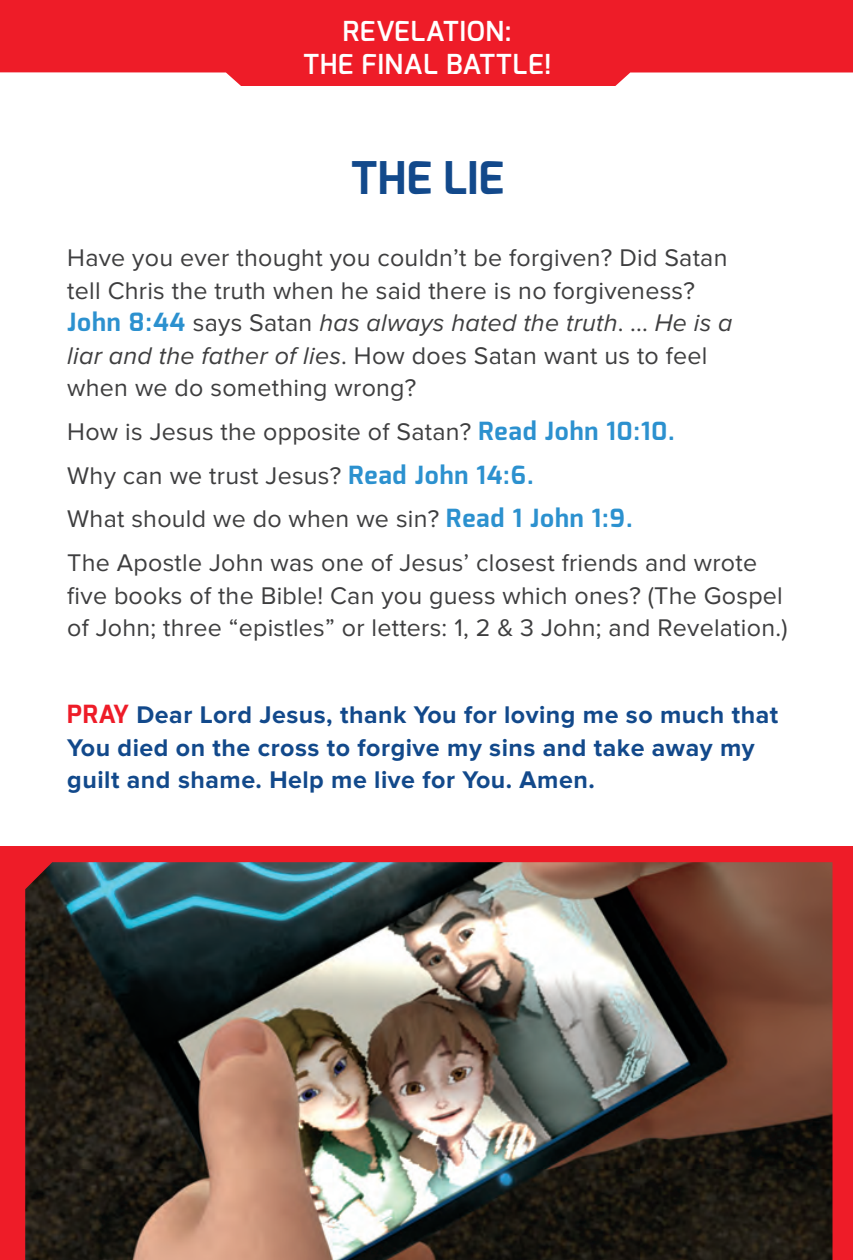
<style>
.page{position:relative;width:853px;height:1260px;background:#fff}
.page>*{position:absolute;margin:0;border:0;box-sizing:border-box;transform-origin:0 0}
.t1{font:700 45px "Exo";color:#12498b}
.t2{font:600 27.5px/33px "Exo";letter-spacing:.02em;color:#fff;text-align:center}
.t3{font:25px/32.5px "Proxima Nova";letter-spacing:.01em;color:#3e3e3f}
.t4{font:700 25px/32.5px "Proxima Nova";letter-spacing:.02em;color:#12498b}
.s1{font-family:"Exo";font-weight:700;color:#2c91cf}
.s2{font-style:italic}
.s3{font-family:"Exo";color:#ee1c28}
</style>
<div class="page">
<div style="left:0;top:846px;width:853px;height:414px;background:#ee1c28"></div>
<img style="left:25px;top:862px;width:807px;height:398px">
<svg style="left:0;top:0;width:853px;height:86px;background:#ef2f3a"></svg>
<p class="t2" style="left:303px;top:14px;width:250px">REVELATION:<br>THE FINAL BATTLE!</p>
<h1 class="t1" style="left:351px;top:149px;width:155px">THE LIE</h1>
<p class="t3" style="left:67px;top:242px;width:667px">Have you ever thought you couldn’t be forgiven? Did Satan tell Chris the truth when he said there is no forgiveness?<br><span class="s1">John 8:44</span> says Satan <span class="s2">has always hated the truth</span>. ... <span class="s2">He is a liar and the father of lies</span>. How does Satan want us to feel when we do something wrong?</p>
<p class="t3" style="left:67px;top:410px;width:691px;line-height:43.8px">How is Jesus the opposite of Satan? <span class="s1">Read John 10:10.<br></span>Why can we trust Jesus? <span class="s1">Read John 14:6.<br></span>What should we do when we sin? <span class="s1">Read 1 John 1:9.<br></span>The Apostle John was one of Jesus’ closest friends and wrote</p>
<p class="t3" style="left:67px;top:579px;width:722px">five books of the Bible! Can you guess which ones? (The Gospel of John; three “epistles” or letters: 1, 2 &amp; 3 John; and Revelation.)</p>
<p class="t4" style="left:67px;top:699px;width:712px"><span class="s3">PRAY</span> Dear Lord Jesus, thank You for loving me so much that<br>You died on the cross to forgive my sins and take away my guilt and shame. Help me live for You. Amen.</p>
</div>
